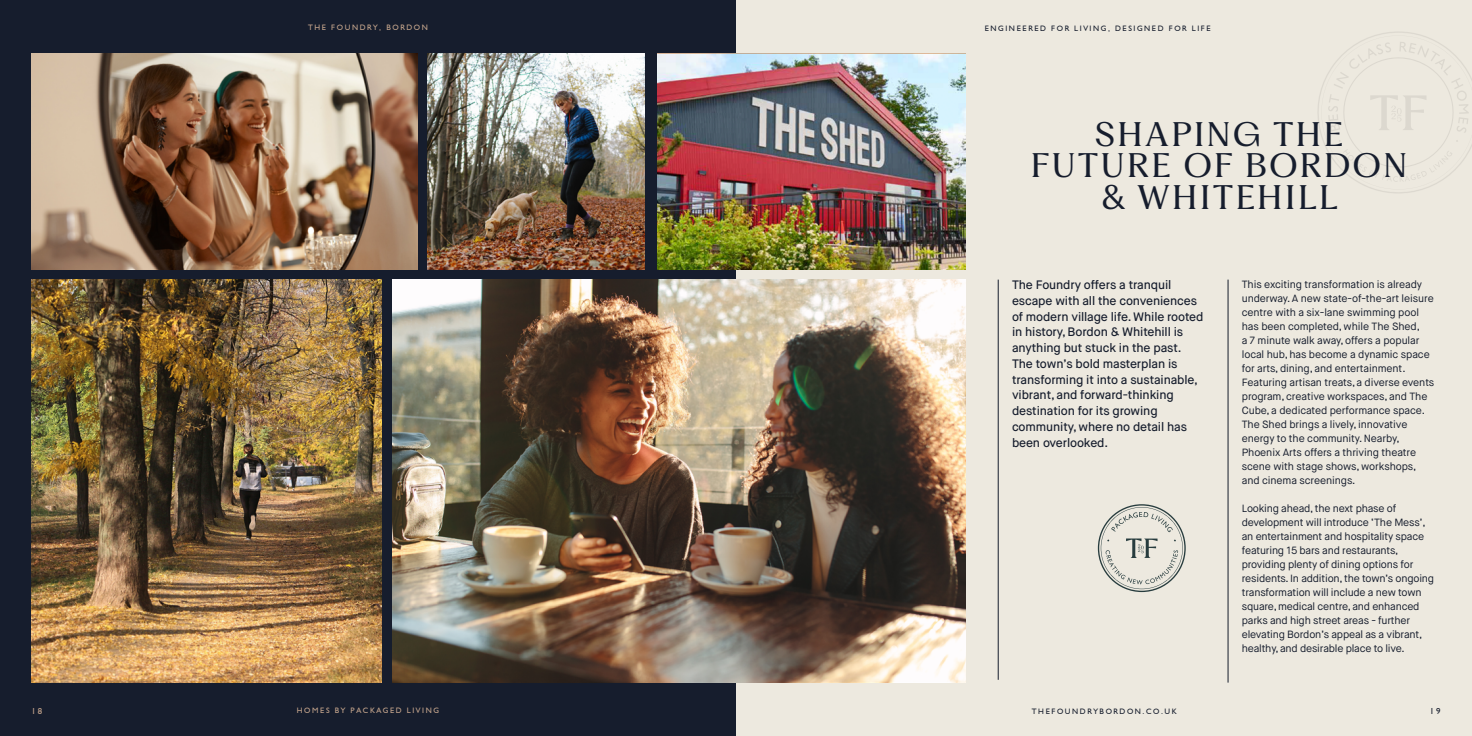
<style>
.page{position:relative;width:1472px;height:736px;background:#fff}
.page>*{position:absolute;margin:0;border:0;box-sizing:border-box;transform-origin:0 0}
.t1{font:31.5px/31.5px "PP Fragment Text";letter-spacing:.085em;color:#161d2d;text-align:center}
.t2{font:500 12.25px/15.8px "Maison Neue";letter-spacing:-.01em;color:#161d2d}
.t3{font:10.5px/14px "Maison Neue";letter-spacing:-.01em;color:#161d2d}
.t4{font:8.75px "Humanist 521 BT";color:#161d2d}
.t5{font:8.75px "Humanist 521 BT";color:#c6a68d}
.t6{font:7.88px "Humanist 521 BT";letter-spacing:.2em;color:#161d2d}
.t7{font:7.88px "Humanist 521 BT";letter-spacing:.2em;color:#c6a68d}
</style>
<div class="page">
<div style="left:736px;top:0;width:736px;height:736px;background:#ede9df"></div>
<svg style="left:1318px;top:32px;width:154px;height:161px"></svg>
<svg style="left:1098px;top:504px;width:88px;height:88px"></svg>
<div style="left:0;top:0;width:736px;height:736px;background:#161d2d"></div>
<img style="left:32px;top:54px;width:385px;height:215px">
<img style="left:392px;top:280px;width:573px;height:402px">
<img style="left:32px;top:280px;width:350px;height:402px">
<img style="left:428px;top:54px;width:216px;height:215px">
<img style="left:657px;top:54px;width:308px;height:215px">
<hr style="left:998px;top:280px;width:1px;height:400px;background:#161d2d">
<hr style="left:1228px;top:280px;width:1px;height:402px;background:#161d2d">
<p class="t7" style="left:308px;top:23px;width:121px">THE FOUNDRY, BORDON</p>
<p class="t5" style="left:32px;top:705px;width:12px">18</p>
<p class="t7" style="left:297px;top:706px;width:144px">HOMES BY PACKAGED LIVING</p>
<p class="t6" style="left:985px;top:23px;width:228px">ENGINEERED FOR LIVING, DESIGNED FOR LIFE</p>
<h1 class="t1" style="left:1031px;top:121px;width:378px">SHAPING THE<br>FUTURE OF BORDON &amp; WHITEHILL</h1>
<p class="t2" style="left:1012px;top:277px;width:193px">The Foundry offers a tranquil escape with all the conveniences of modern village life. While rooted in history, Bordon &amp; Whitehill is anything but stuck in the past.<br>The town’s bold masterplan is transforming it into a sustainable, vibrant, and forward-thinking destination for its growing community, where no detail has been overlooked.</p>
<p class="t3" style="left:1242px;top:277px;width:194px">This exciting transformation is already underway. A new state-of-the-art leisure centre with a six-lane swimming pool has been completed, while The Shed,<br>a 7 minute walk away, offers a popular local hub, has become a dynamic space for arts, dining, and entertainment.<br>Featuring artisan treats, a diverse events program, creative workspaces, and The Cube, a dedicated performance space.<br>The Shed brings a lively, innovative energy to the community. Nearby, Phoenix Arts offers a thriving theatre scene with stage shows, workshops, and cinema screenings.</p>
<p class="t3" style="left:1242px;top:501px;width:194px">Looking ahead, the next phase of development will introduce ‘The Mess’, an entertainment and hospitality space featuring 15 bars and restaurants, providing plenty of dining options for residents. In addition, the town’s ongoing transformation will include a new town square, medical centre, and enhanced parks and high street areas - further elevating Bordon’s appeal as a vibrant, healthy, and desirable place to live.</p>
<p class="t6" style="left:1032px;top:706px;width:146px">THEFOUNDRYBORDON.CO.UK</p>
<p class="t4" style="left:1430px;top:705px;width:12px">19</p>
</div>
